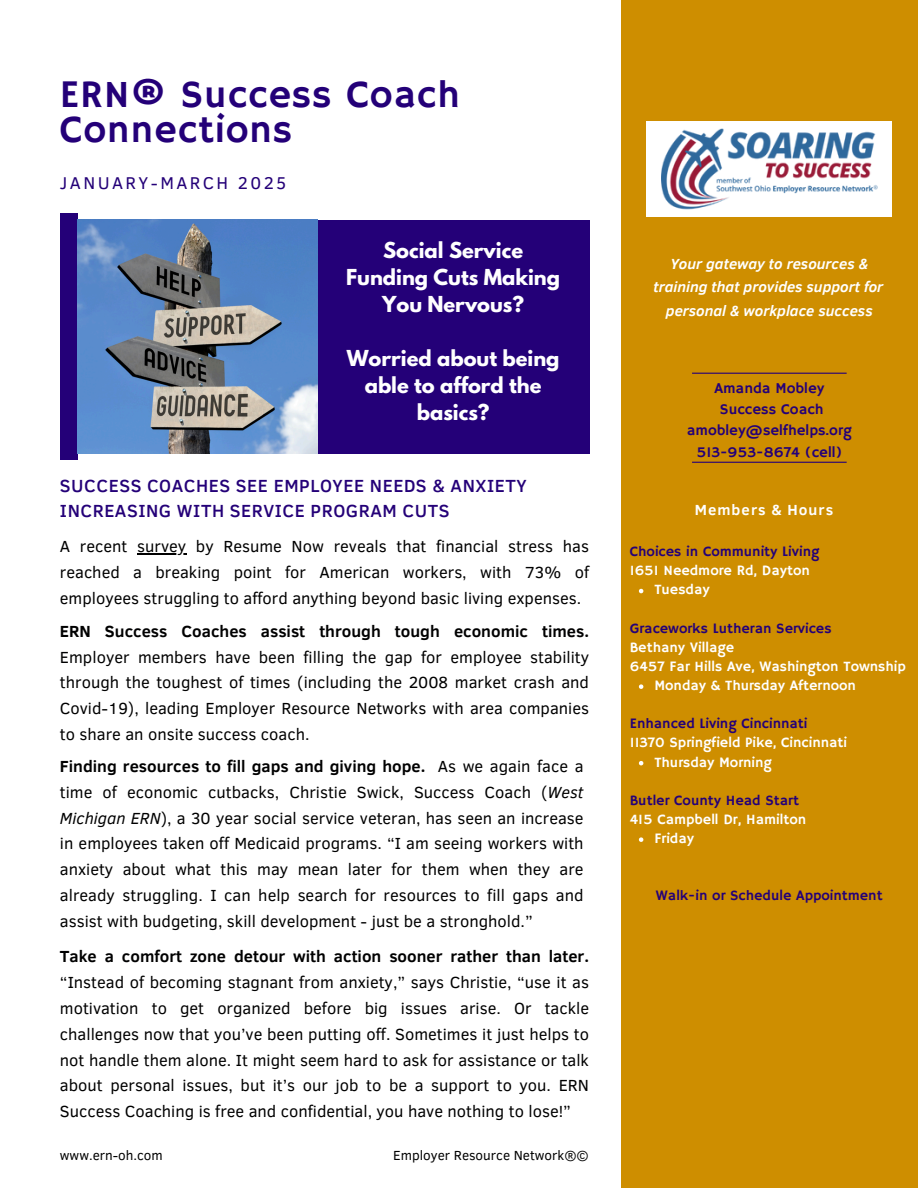
<style>
.page{position:relative;width:918px;height:1188px;background:#fff}
.page>*{position:absolute;margin:0;border:0;box-sizing:border-box;transform-origin:0 0}
.t1{font:39px/35.1px "Hammersmith One";letter-spacing:.02em;color:#240078}
.t2{font:700 19.5px/27px "League Spartan";color:#fff;text-align:center}
.t3{font:500 18px/24.8px "Clear Sans";letter-spacing:.03em;color:#240078}
.t4{font:17.55px "Clear Sans";letter-spacing:.14em;color:#240078}
.t5{font:16.5px/25.8px "Clear Sans";color:#000001;text-align:justify}
.t6{font:italic 700 15px/23.7px "Clear Sans";color:#fff;text-align:center}
.t7{font:15px "Hammersmith One";color:#240078}
.t8{font:700 15px "Clear Sans";letter-spacing:.07em;color:#fff}
.t9{font:14.4px "Hammersmith One";color:#fff}
.t10{font:14.4px "Hammersmith One";color:#240078}
.t11{font:13.5px "Clear Sans";color:#000}
.s1{color:#000}
.s2{font-weight:700}
.s3{font-style:italic}
</style>
<div class="page">
<div style="left:621px;top:0;width:297px;height:1188px;background:#ce8e00"></div>
<hr style="left:692px;top:373px;width:155px;height:1px;background:#240078">
<hr style="left:692px;top:462px;width:155px;height:1px;background:#240078">
<div style="left:647px;top:121px;width:245px;height:95px;background:#fff"></div>
<img style="left:662px;top:128px;width:216px;height:81px">
<svg style="left:639px;top:589px;width:4px;height:4px"></svg>
<svg style="left:639px;top:684px;width:4px;height:5px"></svg>
<svg style="left:639px;top:761px;width:4px;height:4px"></svg>
<svg style="left:639px;top:837px;width:4px;height:5px"></svg>
<div style="left:60px;top:214px;width:18px;height:246px;background:#240078"></div>
<div style="left:317px;top:220px;width:272px;height:234px;background:#240078"></div>
<img style="left:78px;top:220px;width:239px;height:234px">
<hr style="left:137px;top:553px;width:49px;height:2px;background:#000">
<h6 class="t1" style="left:60px;top:79px;width:402px">ERN® Success Coach<br>Connections</h6>
<p class="t4" style="left:60px;top:170px;width:228px">JANUARY-MARCH 2025</p>
<p class="t2" style="left:346px;top:239px;width:215px">Social Service<br>Funding Cuts Making<br>You Nervous?</p>
<p class="t2" style="left:347px;top:347px;width:214px">Worried about being able to afford the basics?</p>
<p class="t3" style="left:60px;top:473px;width:468px">SUCCESS COACHES SEE EMPLOYEE NEEDS &amp; ANXIETY<br>INCREASING WITH SERVICE PROGRAM CUTS</p>
<p class="t5" style="left:60px;top:533px;width:531px;text-indent:77px"><span class="s1">survey</span> by Resume Now reveals that financial stress has reached a breaking point for American workers, with 73% of employees struggling to afford anything beyond basic living expenses.</p>
<p class="t5" style="left:60px;top:533px;width:69px">A recent</p>
<p class="t5" style="left:60px;top:617px;width:531px"><span class="s2">ERN Success Coaches assist through tough economic times.<br></span>Employer members have been filling the gap for employee stability through the toughest of times <span class="s1">(including</span> the 2008 market crash and Covid-1<span class="s1">9)</span>, leading Employer Resource Networks with area companies to share an onsite success coach.</p>
<p class="t5" style="left:60px;top:752px;width:525px"><span class="s2">Finding resources to fill gaps and giving hope.</span> As we again face a time of economic cutbacks, Christie Swick, Success Coach (<span class="s3">West Michigan ERN</span>), a 30 year social service veteran, has seen an increase in employees taken off Medicaid programs. “I am seeing workers with anxiety about what this may mean later for them when they are already struggling. I can help search for resources to fill gaps and assist with budgeting, skill development - just be a stronghold.”</p>
<p class="t5" style="left:60px;top:943px;width:531px"><span class="s2">Take a comfort zone detour with action sooner rather than later. </span>“Instead of becoming stagnant from anxiety,” says Christie, “use it as motivation to get organized before big issues arise. Or tackle challenges now that you’ve been putting off. Sometimes it just helps to not handle them alone. It might seem hard to ask for assistance or talk about personal issues, but it’s our job to be a support to you. <span class="s1">ERN Success Coaching is free and confidential</span>, you have nothing to lose!”</p>
<p class="t11" style="left:60px;top:1146px;width:104px">www.ern-oh.com</p>
<p class="t11" style="left:393px;top:1146px;width:197px">Employer Resource Network®©</p>
<h1 class="t6" style="left:654px;top:251px;width:231px">Your gateway to resources &amp; training that provides support for personal &amp; workplace success</h1>
<p class="t7" style="left:714px;top:379px;width:111px">Amanda Mobley</p>
<p class="t7" style="left:720px;top:400px;width:105px">Success Coach</p>
<p class="t7" style="left:687px;top:422px;width:166px">amobley@selfhelps.org</p>
<h3 class="t7" style="left:696px;top:443px;width:147px">513-953-8674 (cell)</h3>
<h4 class="t8" style="left:695px;top:499px;width:140px">Members &amp; Hours</h4>
<h3 class="t10" style="left:630px;top:543px;width:191px">Choices in Community Living</h3>
<h2 class="t9" style="left:630px;top:562px;width:182px">1651 Needmore Rd, Dayton</h2>
<h5 class="t9" style="left:654px;top:581px;width:57px">Tuesday</h5>
<h5 class="t10" style="left:630px;top:620px;width:203px">Graceworks Lutheran Services</h5>
<h5 class="t9" style="left:630px;top:639px;width:106px">Bethany Village</h5>
<h5 class="t9" style="left:630px;top:658px;width:278px">6457 Far Hills Ave, Washington Township</h5>
<p class="t9" style="left:654px;top:677px;width:203px">Monday &amp; Thursday Afternoon</p>
<p class="t10" style="left:630px;top:715px;width:179px">Enhanced Living Cincinnati</p>
<p class="t9" style="left:630px;top:734px;width:219px">11370 Springfield Pike, Cincinnati</p>
<p class="t9" style="left:654px;top:754px;width:119px">Thursday Morning</p>
<h6 class="t10" style="left:630px;top:792px;width:171px">Butler County Head Start</h6>
<p class="t9" style="left:630px;top:811px;width:178px">415 Campbell Dr, Hamilton</p>
<p class="t9" style="left:654px;top:830px;width:41px">Friday</p>
<p class="t10" style="left:656px;top:887px;width:228px">Walk-in or Schedule Appointment</p>
</div>
